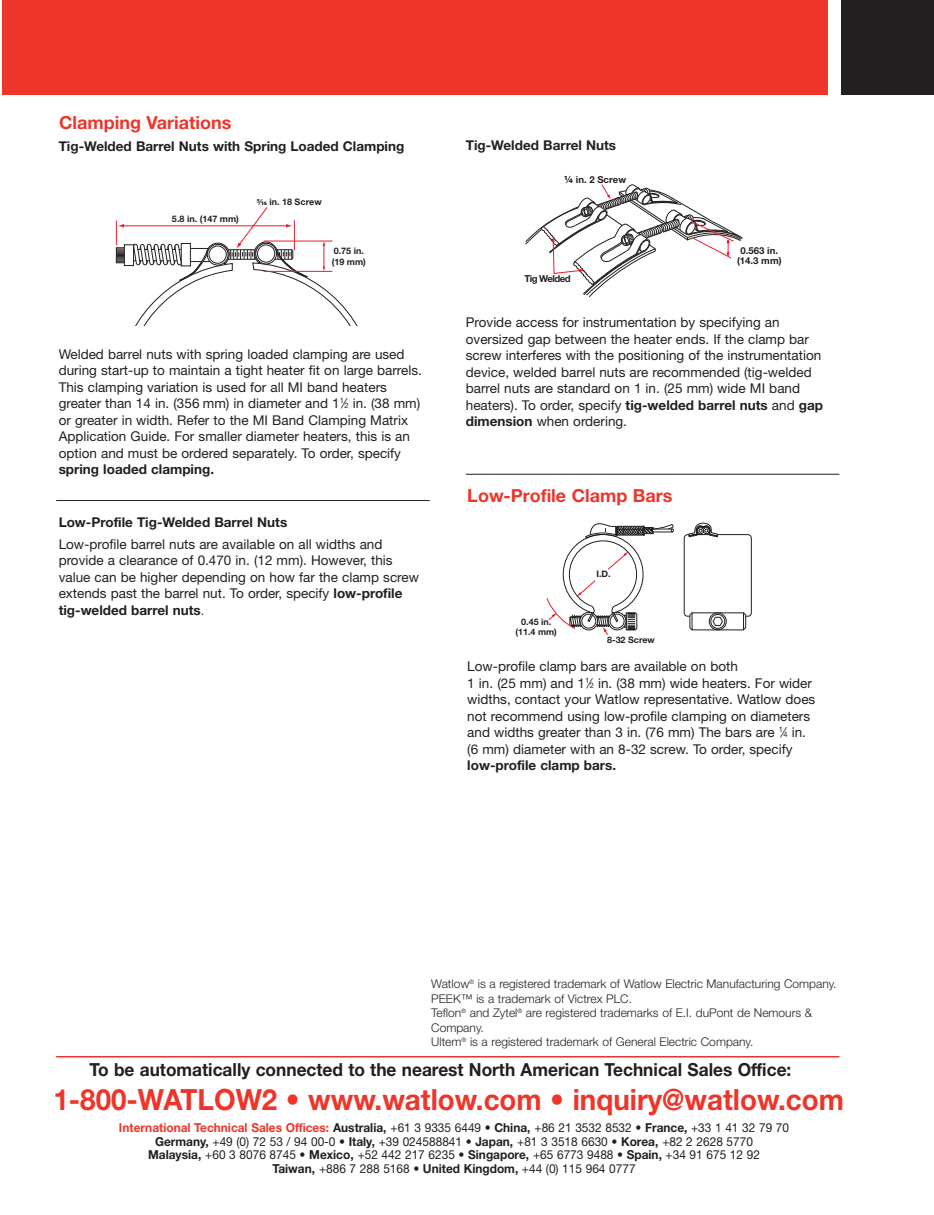
<style>
.page{position:relative;width:934px;height:1215px;background:#fff}
.page>*{position:absolute;margin:0;border:0;box-sizing:border-box;transform-origin:0 0}
.t1{font:700 29.25px "Helvetica Neue LT Std";color:#ee3529;scale:.95 1}
.t2{font:700 18px "Helvetica Neue LT Std";color:#231f20;scale:.96 1}
.t3{font:700 18px "Helvetica Neue LT Std";color:#ee3529}
.t4{font:13.5px/16.5px "Helvetica Neue LT Std";color:#231f20}
.t5{font:700 13.5px "Helvetica Neue LT Std";color:#231f20}
.t6{font:12.3px/13.5px "Helvetica Neue LT Std";color:#231f20;text-align:center;scale:.96 1}
.t7{font:300 12px/14.4px "Helvetica Neue LT Std";color:#231f20}
.t8{font:700 9.6px/9.6px "Helvetica Neue LT Std";color:#231f20;text-align:center}
.t9{font:700 9.6px "Helvetica Neue LT Std";letter-spacing:-.06em;color:#231f20}
.t10{font:700 9px/10.8px "Helvetica Neue LT Std";color:#231f20}
.t11{font:700 8.85px "Helvetica Neue LT Std";color:#231f20}
.s1{font-family:"Myriad Pro"}
.s2{font-size:7.5px}
.s3{font-weight:700}
.s4{font-weight:300}
.s5{font-family:"Myriad Pro";font-size:10.8px}
.s6{font-weight:700;color:#ee3529}
</style>
<div class="page">
<div style="left:3px;top:0;width:825px;height:94px;background:#ee3529"></div>
<div style="left:841px;top:0;width:93px;height:94px;background:#231f20"></div>
<hr style="left:56px;top:1056px;width:783px;height:2px;background:#ee3529">
<svg style="left:116px;top:207px;width:242px;height:119px"></svg>
<svg style="left:525px;top:184px;width:218px;height:114px"></svg>
<svg style="left:683px;top:523px;width:68px;height:108px"></svg>
<svg style="left:546px;top:524px;width:128px;height:111px"></svg>
<hr style="left:56px;top:500px;width:374px;height:1px;background:#231f20">
<hr style="left:466px;top:474px;width:373px;height:1px;background:#231f20">
<h2 class="t3" style="left:59px;top:116px;width:174px">Clamping Variations</h2>
<p class="t5" style="left:59px;top:141px;width:347px">Tig-Welded Barrel Nuts with Spring Loaded Clamping</p>
<p class="t10" style="left:172px;top:215px;width:68px">5.8 in. (147 mm)</p>
<p class="t10" style="left:257px;top:197px;width:66px"><span class="s1">5⁄16</span> in. 18 Screw</p>
<p class="t10" style="left:332px;top:246px;width:36px">0.75 in. (19 mm)</p>
<p class="t4" style="left:59px;top:347px;width:365px">Welded barrel nuts with spring loaded clamping are used during start-up to maintain a tight heater fit on large barrels.<br>This clamping variation is used for all MI band heaters greater than 14 in. (356 mm) in diameter and 1<sup>1</sup>⁄<span class="s2">2</span> in. (38 mm) or greater in width. Refer to the MI Band Clamping Matrix Application Guide. For smaller diameter heaters, this is an option and must be ordered separately. To order, specify</p>
<p class="t5" style="left:59px;top:464px;width:157px">spring loaded clamping.</p>
<p class="t5" style="left:59px;top:517px;width:230px">Low-Profile Tig-Welded Barrel Nuts</p>
<p class="t4" style="left:59px;top:537px;width:362px">Low-profile barrel nuts are available on all widths and provide a clearance of 0.470 in. (12 mm). However, this value can be higher depending on how far the clamp screw extends past the barrel nut. To order, specify <span class="s3">low-profile tig-welded barrel nuts</span><span class="s4">.</span></p>
<p class="t5" style="left:466px;top:141px;width:152px">Tig-Welded Barrel Nuts</p>
<p class="t8" style="left:564px;top:176px;width:63px"><span class="s5">¼</span> in. 2 Screw</p>
<p class="t9" style="left:524px;top:276px;width:47px">Tig Welded</p>
<p class="t8" style="left:737px;top:247px;width:46px">0.563 in. (14.3 mm)</p>
<p class="t4" style="left:466px;top:315px;width:359px">Provide access for instrumentation by specifying an oversized gap between the heater ends. If the clamp bar screw interferes with the positioning of the instrumentation device, welded barrel nuts are recommended (tig-welded barrel nuts are standard on 1 in. (25 mm) wide MI band heaters). To order, specify <span class="s3">tig-welded barrel nuts</span> and <span class="s3">gap dimension</span> when ordering.</p>
<h2 class="t3" style="left:467px;top:489px;width:207px">Low-Profile Clamp Bars</h2>
<p class="t10" style="left:596px;top:570px;width:16px">I.D.</p>
<p class="t10" style="left:515px;top:618px;width:43px;line-height:10.2px;text-align:center">0.45 in. (11.4 mm)</p>
<p class="t11" style="left:607px;top:637px;width:49px">8-32 Screw</p>
<p class="t4" style="left:467px;top:660px;width:349px">Low-profile clamp bars are available on both<br>1 in. (25 mm) and 1<sup>1</sup>⁄<span class="s2">2</span> in. (38 mm) wide heaters. For wider widths, contact your Watlow representative. Watlow does not recommend using low-profile clamping on diameters and widths greater than 3 in. (76 mm) The bars are <sup>1</sup>⁄<span class="s2">4</span> in. (6 mm) diameter with an 8-32 screw. To order, specify</p>
<p class="t5" style="left:467px;top:761px;width:150px">low-profile clamp bars.</p>
<p class="t7" style="left:431px;top:978px;width:407px">Watlow<sup>®</sup> is a registered trademark of Watlow Electric Manufacturing Company.<br>PEEK™ is a trademark of Victrex PLC.<br>Teflon<sup>®</sup> and Zytel<sup>®</sup> are registered trademarks of E.I. duPont de Nemours &amp; Company.<br>Ultem<sup>®</sup> is a registered trademark of General Electric Company.</p>
<h2 class="t2" style="left:89px;top:1063px;width:732px">To be automatically connected to the nearest North American Technical Sales Office:</h2>
<h1 class="t1" style="left:53px;top:1089px;width:833px">1-800-WATLOW2 • www.watlow.com • inquiry@watlow.com</h1>
<p class="t6" style="left:119px;top:1122px;width:699px"><span class="s6">International Technical Sales Offices:</span> <span class="s3">Australia,</span> +61 3 9335 6449 • <span class="s3">China,</span> +86 21 3532 8532 • <span class="s3">France,</span> +33 1 41 32 79 70<br><span class="s3">Germany,</span> +49 (0) 72 53 / 94 00-0 • <span class="s3">Italy,</span> +39 024588841 • <span class="s3">Japan,</span> +81 3 3518 6630 • <span class="s3">Korea,</span> +82 2 2628 5770<br><span class="s3">Malaysia,</span> +60 3 8076 8745 • <span class="s3">Mexico,</span> +52 442 217 6235 • <span class="s3">Singapore,</span> +65 6773 9488 • <span class="s3">Spain,</span> +34 91 675 12 92<br><span class="s3">Taiwan,</span> +886 7 288 5168 • <span class="s3">United Kingdom,</span> +44 (0) 115 964 0777</p>
</div>
